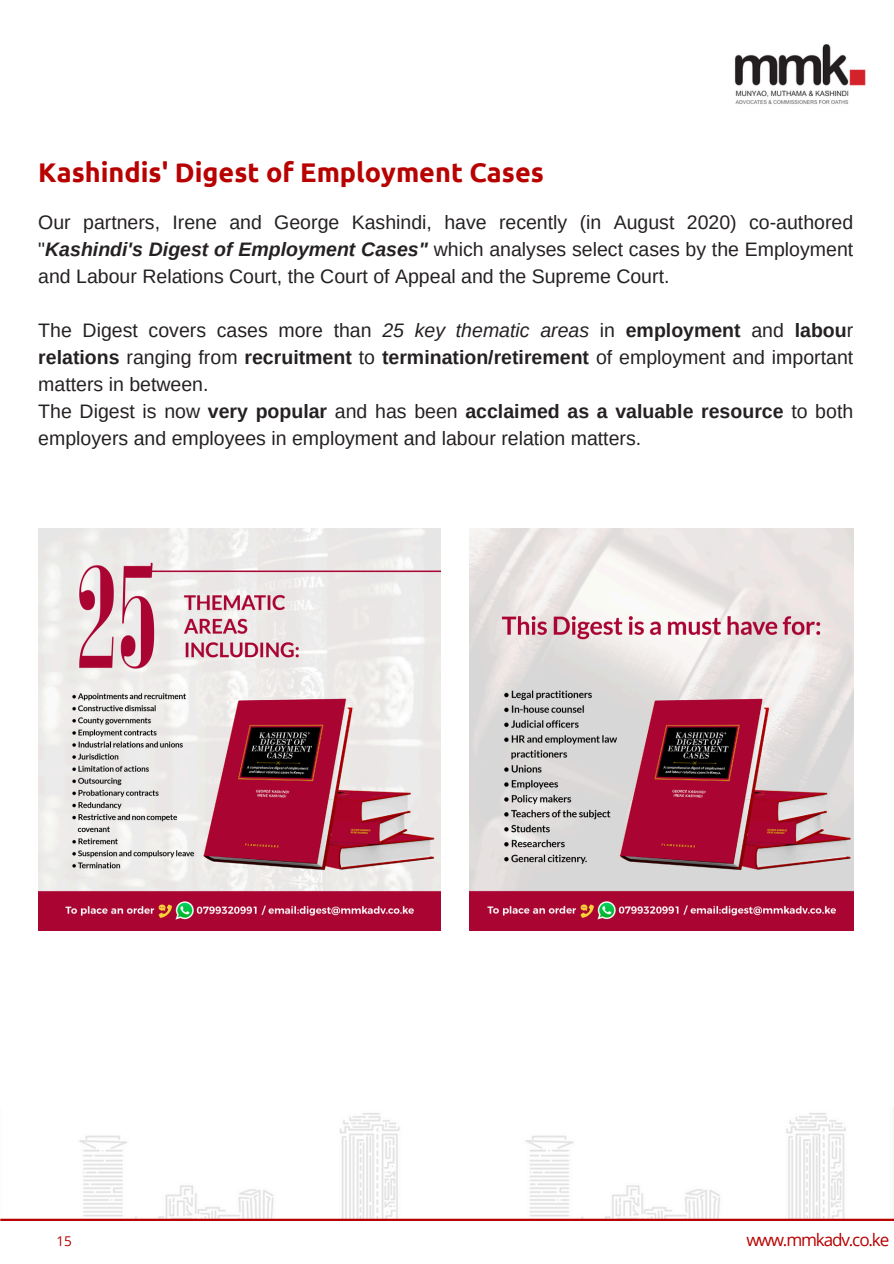
<style>
.page{position:relative;width:894px;height:1264px;background:#fff}
.page>*{position:absolute;margin:0;border:0;box-sizing:border-box;transform-origin:0 0}
.t1{font:700 27px "Ubuntu";color:#b80201}
.t2{font:19.5px/27px "Arimo";color:#252123;text-align:justify}
.t3{font:17.1px "Open Sans";letter-spacing:-.065em;color:#b80201}
.t4{font:13.5px "Open Sans";color:#b80201}
.s1{font-weight:700;font-style:italic}
.s2{font-style:italic}
.s3{font-weight:700}
</style>
<div class="page">
<img style="left:79px;top:1113px;width:767px;height:105px">
<hr style="left:1px;top:1218px;width:892px;height:2px;background:#b80201">
<img style="left:734px;top:43px;width:132px;height:61px">
<img style="left:469px;top:529px;width:383px;height:401px">
<img style="left:38px;top:529px;width:402px;height:401px">
<h2 class="t1" style="left:38px;top:157px;width:507px">Kashindis' Digest of Employment Cases</h2>
<p class="t2" style="left:38px;top:209px;width:816px">Our partners, Irene and George Kashindi, have recently (in August 2020) co-authored "<span class="s1">Kashindi's Digest of Employment Cases"</span> which analyses select cases by the Employment and Labour Relations Court, the Court of Appeal and the Supreme Court.</p>
<p class="t2" style="left:38px;top:317px;width:816px;text-align:left">The Digest covers cases more than <span class="s2">25 key thematic areas</span> in <span class="s3">employment</span> and <span class="s3">labou</span>r <span class="s3">relations</span> ranging from <span class="s3">recruitment</span> to <span class="s3">termination/retirement</span> of employment and important matters in between.<br>The Digest is now <span class="s3">very popular</span> and has been <span class="s3">acclaimed as a valuable resource</span> to both employers and employees in employment and labour relation matters.</p>
<p class="t4" style="left:56px;top:1231px;width:17px">15</p>
<p class="t3" style="left:746px;top:1227px;width:144px">www.mmkadv.co.ke</p>
</div>
